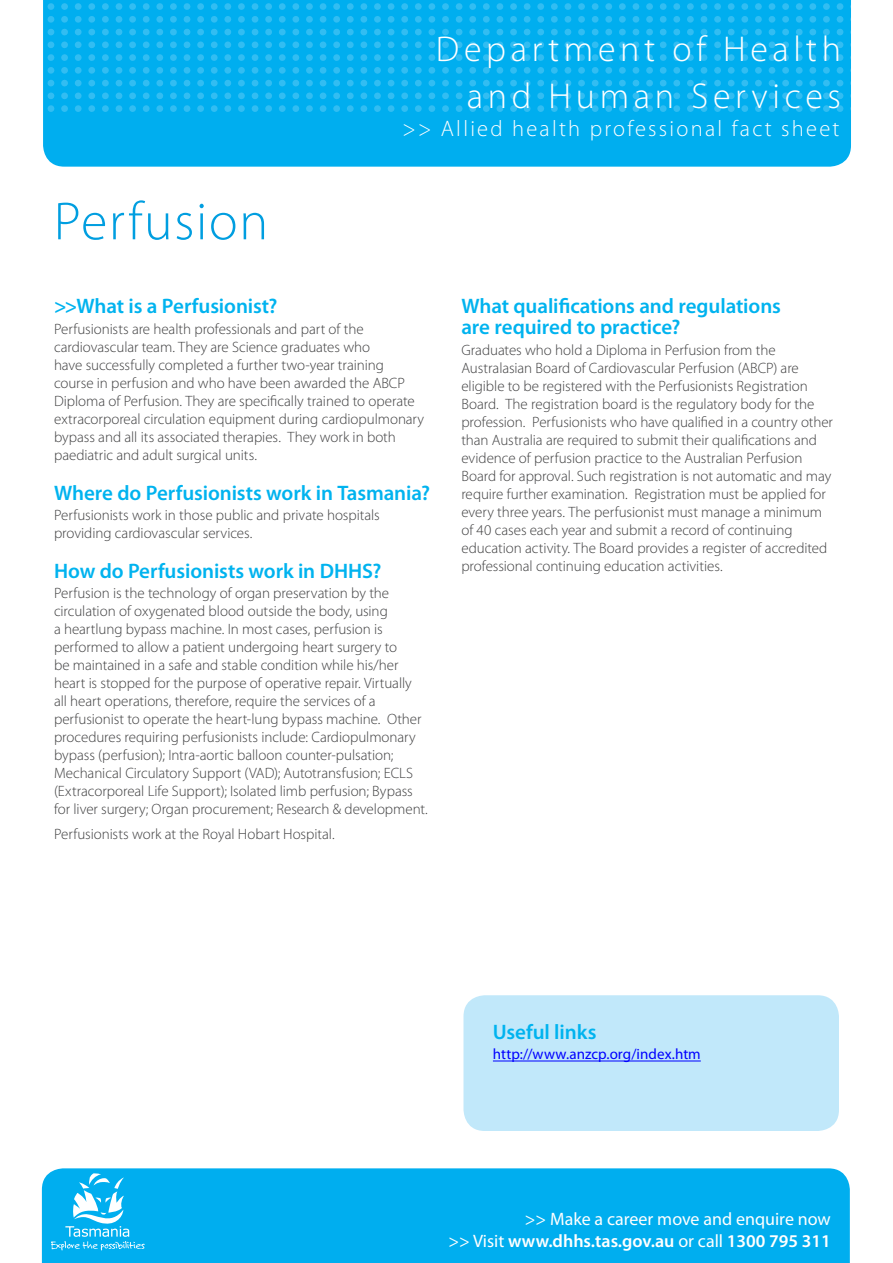
<style>
.page{position:relative;width:893px;height:1263px;background:#fff}
.page>*{position:absolute;margin:0;border:0;box-sizing:border-box;transform-origin:0 0}
.body-h2{font:300 54px "Myriad Pro";letter-spacing:.03em;color:#009ee0}
.t1{font:300 36px/46.5px "Myriad Pro";letter-spacing:.13em;color:#fff;text-align:right}
.t2{font:300 22.5px "Myriad Pro";letter-spacing:.1em;color:#fff}
.subhead{font:600 21px/21px "Myriad Pro";letter-spacing:-.005em;color:#00b3ef}
.t3{font:18px/21.6px "Myriad Pro";color:#fff;text-align:right}
.body_text{font:300 15px/18px "Myriad Pro";letter-spacing:-.005em;color:#3e3e3f}
.body_text-2{font:15px "Myriad Pro";color:#00f}
.s1{font-weight:600}
</style>
<div class="page">
<div style="left:42px;top:1168px;width:808px;height:95px;background:#00aeef"></div>
<div style="left:43px;top:99px;width:808px;height:68px;background:#00aeef"></div>
<svg style="left:43px;top:0;width:808px;height:99px;background:#0ab1ef"></svg>
<svg style="left:43px;top:105px;width:808px;height:7px;background:#12b3f0"></svg>
<div style="left:463px;top:995px;width:376px;height:136px;background:#c1e8fa;border-radius:21px"></div>
<hr style="left:493px;top:1060px;width:208px;height:1px;background:#00f">
<svg style="left:51px;top:1173px;width:96px;height:78px;background:#2cbcf1"></svg>
<p class="body-h2" style="left:54px;top:189px;width:216px">Perfusion</p>
<p class="t1" style="left:436px;top:26px;width:407px">Department of Health and Human Services</p>
<p class="t2" style="left:402px;top:115px;width:439px">&gt;&gt; Allied health professional fact sheet</p>
<p class="subhead" style="left:54px;top:295px;width:225px">&gt;&gt;What is a Perfusionist?</p>
<p class="body_text" style="left:54px;top:319px;width:372px">Perfusionists are health professionals and part of the cardiovascular team. They are Science graduates who<br>have successfully completed a further two-year training course in perfusion and who have been awarded the ABCP Diploma of Perfusion. They are specifically trained to operate extracorporeal circulation equipment during cardiopulmonary bypass and all its associated therapies. They work in both paediatric and adult surgical units.</p>
<p class="subhead" style="left:54px;top:482px;width:378px">Where do Perfusionists work in Tasmania?</p>
<p class="body_text" style="left:54px;top:506px;width:327px">Perfusionists work in those public and private hospitals providing cardiovascular services.</p>
<p class="subhead" style="left:54px;top:560px;width:329px">How do Perfusionists work in DHHS?</p>
<p class="body_text" style="left:54px;top:584px;width:375px">Perfusion is the technology of organ preservation by the circulation of oxygenated blood outside the body, using<br>a heartlung bypass machine. In most cases, perfusion is performed to allow a patient undergoing heart surgery to<br>be maintained in a safe and stable condition while his/her heart is stopped for the purpose of operative repair. Virtually all heart operations, therefore, require the services of a perfusionist to operate the heart-lung bypass machine. Other procedures requiring perfusionists include: Cardiopulmonary bypass (perfusion); Intra-aortic balloon counter-pulsation; Mechanical Circulatory Support (VAD); Autotransfusion; ECLS (Extracorporeal Life Support); Isolated limb perfusion; Bypass for liver surgery; Organ procurement; Research &amp; development.</p>
<p class="body_text" style="left:54px;top:824px;width:282px">Perfusionists work at the Royal Hobart Hospital.</p>
<p class="subhead" style="left:461px;top:295px;width:321px">What qualifications and regulations are required to practice?</p>
<p class="body_text" style="left:461px;top:340px;width:373px">Graduates who hold a Diploma in Perfusion from the Australasian Board of Cardiovascular Perfusion (ABCP) are eligible to be registered with the Perfusionists Registration Board. The registration board is the regulatory body for the profession. Perfusionists who have qualified in a country other than Australia are required to submit their qualifications and evidence of perfusion practice to the Australian Perfusion Board for approval. Such registration is not automatic and may require further examination. Registration must be applied for every three years. The perfusionist must manage a minimum of 40 cases each year and submit a record of continuing education activity. The Board provides a register of accredited professional continuing education activities.</p>
<p class="subhead" style="left:493px;top:1021px;width:105px">Useful links</p>
<p class="body_text-2" style="left:493px;top:1045px;width:209px">http://www.anzcp.org/index.htm</p>
<p class="t3" style="left:448px;top:1208px;width:384px">&gt;&gt; Make a career move and enquire now<br>&gt;&gt; Visit <span class="s1">www.dhhs.tas.gov.au</span> or call <span class="s1">1300 795 311</span></p>
</div>
